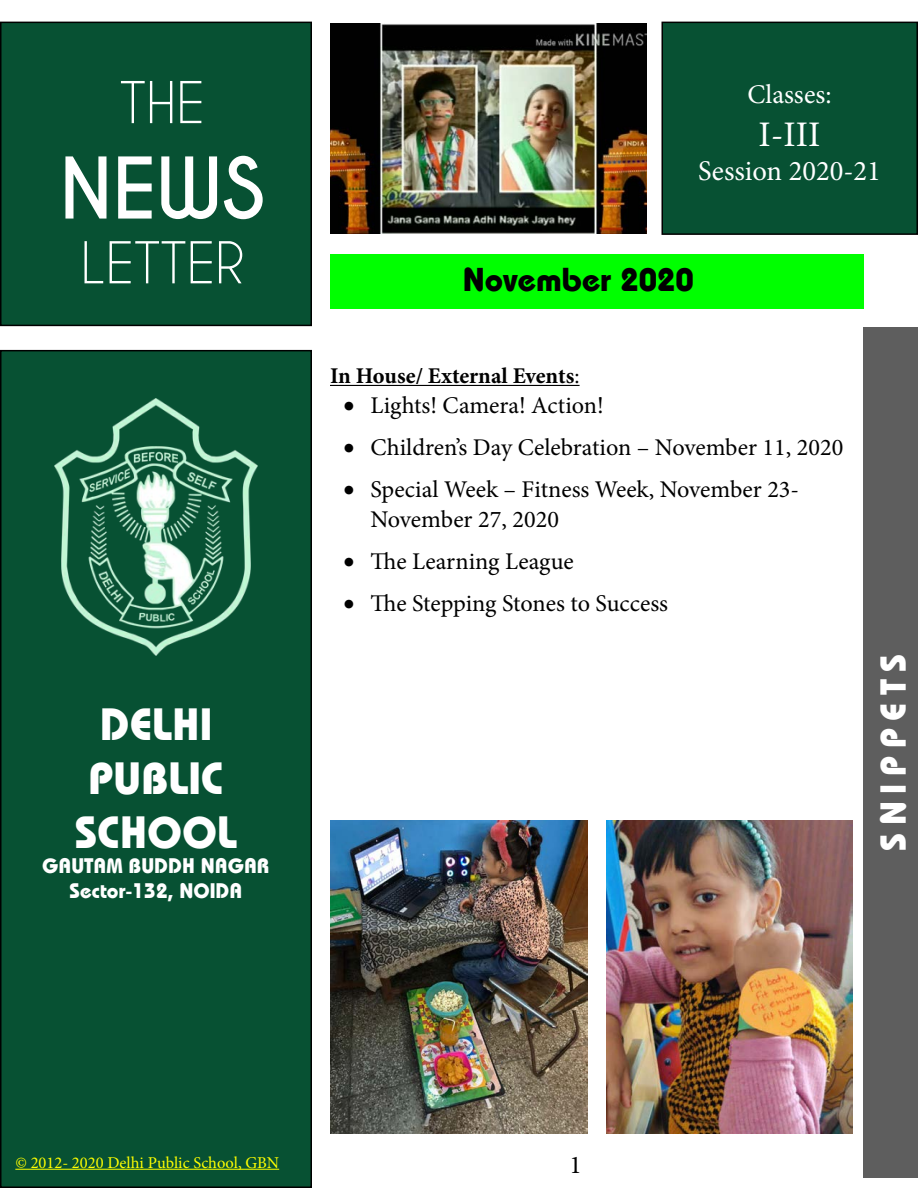
<style>
.page{position:relative;width:918px;height:1188px;background:#fff}
.page>*{position:absolute;margin:0;border:0;box-sizing:border-box;transform-origin:0 0}
.t1{font:700 79.5px "Caviar Dreams";color:#fff}
.t2{font:54px "Caviar Dreams";color:#fff}
.t3{font:45px/54px "Bahamas";color:#fff;text-align:center}
.t4{font:36px "Bahamas";letter-spacing:.21em;color:#fff}
.t5{font:36px "Minion Pro";color:#fff}
.t6{font:33px "Bahamas";color:#000}
.t7{font:28.5px "Minion Pro";color:#fff}
.t8{font:27px "Minion Pro";color:#fff}
.t9{font:25.5px "Minion Pro";color:#000}
.t10{font:24px/30px "Minion Pro";color:#000}
.t11{font:700 22.5px "Minion Pro";letter-spacing:-.005em;color:#000}
.t12{font:21px/25.2px "Bahamas";color:#fff;text-align:center}
.t13{font:16.5px "Minion Pro";color:#ff0}
.s1{font-weight:400}
</style>
<div class="page">
<div style="left:1px;top:22px;width:310px;height:303px;background:#075133"></div>
<div style="left:0;top:22px;width:312px;height:304px;border:2px solid #000"></div>
<div style="left:1px;top:351px;width:310px;height:836px;background:#075133"></div>
<div style="left:0;top:350px;width:312px;height:838px;border:2px solid #000"></div>
<div style="left:662px;top:22px;width:255px;height:212px;background:#075133"></div>
<div style="left:662px;top:22px;width:256px;height:213px;border:2px solid #000"></div>
<img style="left:54px;top:399px;width:204px;height:257px">
<hr style="left:330px;top:385px;width:250px;height:1px;background:#000">
<div style="left:330px;top:255px;width:533px;height:54px;background:#0f0"></div>
<div style="left:863px;top:327px;width:55px;height:851px;background:#5e5e5e"></div>
<hr style="left:15px;top:1169px;width:264px;height:1px;background:#ff0">
<img style="left:330px;top:821px;width:258px;height:313px">
<img style="left:606px;top:821px;width:246px;height:313px">
<img style="left:330px;top:24px;width:317px;height:209px">
<h2 class="t2" style="left:120px;top:70px;width:87px">THE</h2>
<h1 class="t1" style="left:60px;top:141px;width:207px">NEWS</h1>
<h2 class="t2" style="left:81px;top:230px;width:165px">LETTER</h2>
<h3 class="t3" style="left:75px;top:696px;width:164px">DELHI<br>PUBLIC<br>SCHOOL</h3>
<p class="t12" style="left:42px;top:852px;width:229px">GAUTAM BUDDH NAGAR<br>Sector-132, NOIDA</p>
<p class="t8" style="left:747px;top:76px;width:86px">Classes:</p>
<h3 class="t5" style="left:759px;top:111px;width:63px">I-III</h3>
<p class="t7" style="left:698px;top:152px;width:184px">Session 2020-21</p>
<h3 class="t6" style="left:463px;top:259px;width:233px">November 2020</h3>
<p class="t11" style="left:330px;top:360px;width:251px">In House/ External Events<span class="s1">:</span></p>
<p class="t10" style="left:344px;top:391px;width:262px">• Lights! Camera! Action!</p>
<p class="t10" style="left:344px;top:433px;width:501px">• Children’s Day Celebration – November 11, 2020</p>
<p class="t10" style="left:370px;top:475px;width:430px;text-indent:-27px">• Special Week – Fitness Week, November 23-<br>November 27, 2020</p>
<p class="t10" style="left:344px;top:547px;width:232px">• The Learning League</p>
<p class="t10" style="left:344px;top:589px;width:326px">• The Stepping Stones to Success</p>
<h3 class="t4" style="left:871px;top:851px;width:198px;rotate:-90deg">SNIPPETS</h3>
<p class="t13" style="left:15px;top:1151px;width:265px">© 2012- 2020 Delhi Public School, GBN</p>
<p class="t9" style="left:569px;top:1148px;width:14px">1</p>
</div>
